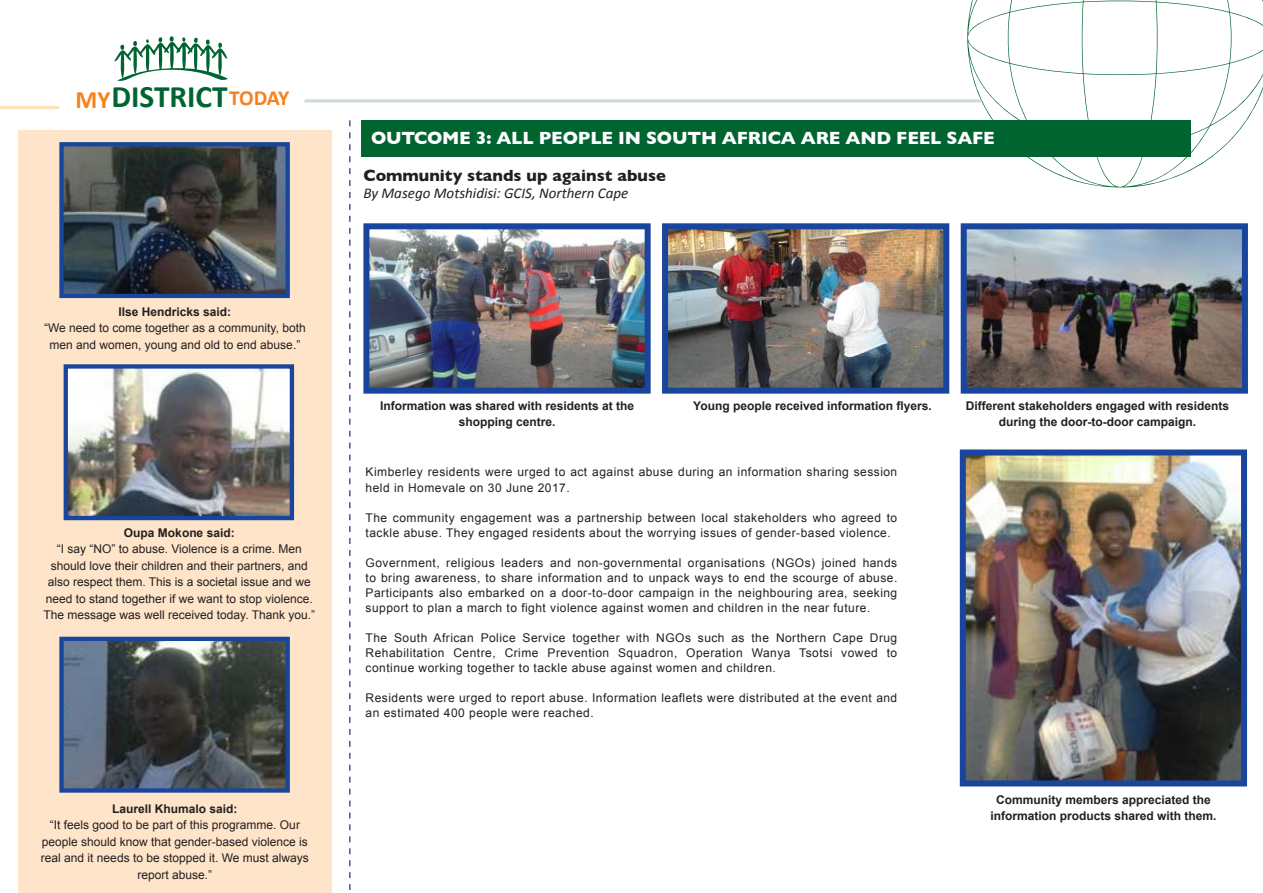
<style>
.page{position:relative;width:1263px;height:893px;background:#fff}
.page>*{position:absolute;margin:0;border:0;box-sizing:border-box;transform-origin:0 0}
.t1{font:700 31.35px "Calibri";color:#006431}
.t2{font:700 25.05px "Calibri";color:#f58220}
.t3{font:700 21.6px "Calibri";letter-spacing:-.025em;color:#f58220}
.t4{font:700 18px "Gill Sans";letter-spacing:-.01em;color:#fff}
.t5{font:700 16.5px "Gill Sans";color:#231f20}
.t6{font:italic 15px "Calibri";color:#231f20}
.t7{font:12px/15px "Arial";letter-spacing:.04em;color:#231f20}
.t8{font:12px/16.5px "Arial";color:#231f20;text-align:center}
.t9{font:700 12px/16.5px "Arial";color:#231f20;text-align:center}
</style>
<div class="page">
<div style="left:18px;top:131px;width:314px;height:762px;background:#fee4c9"></div>
<hr style="left:0;top:106px;width:59px;height:3px;background:#fee2b7">
<svg style="left:967px;top:0;width:296px;height:187px"></svg>
<svg style="left:349px;top:120px;width:2px;height:770px"></svg>
<hr style="left:304px;top:99px;width:677px;height:3px;background:#ccdcd0">
<svg style="left:115px;top:36px;width:113px;height:45px"></svg>
<div style="left:361px;top:120px;width:829px;height:37px;background:#006431"></div>
<img style="left:64px;top:147px;width:221px;height:146px">
<div style="left:59px;top:142px;width:231px;height:156px;border:4px solid #1a459c"></div>
<img style="left:370px;top:230px;width:274px;height:157px">
<div style="left:363px;top:223px;width:288px;height:171px;border:6px solid #1a459c"></div>
<img style="left:669px;top:230px;width:273px;height:157px">
<div style="left:662px;top:223px;width:287px;height:171px;border:6px solid #1a459c"></div>
<img style="left:968px;top:230px;width:273px;height:157px">
<div style="left:961px;top:223px;width:287px;height:171px;border:6px solid #1a459c"></div>
<img style="left:967px;top:456px;width:273px;height:323px">
<div style="left:960px;top:449px;width:287px;height:337px;border:6px solid #1a459c"></div>
<img style="left:69px;top:369px;width:220px;height:146px">
<div style="left:64px;top:364px;width:230px;height:156px;border:4px solid #1a459c"></div>
<img style="left:64px;top:642px;width:221px;height:146px">
<div style="left:59px;top:637px;width:231px;height:156px;border:4px solid #1a459c"></div>
<p class="t2" style="left:75px;top:83px;width:36px">MY</p>
<p class="t1" style="left:111px;top:77px;width:118px">DISTRICT</p>
<p class="t3" style="left:229px;top:84px;width:62px">TODAY</p>
<p class="t9" style="left:119px;top:304px;width:114px">Ilse Hendricks said:</p>
<p class="t8" style="left:44px;top:320px;width:263px">“We need to come together as a community, both men and women, young and old to end abuse.”</p>
<p class="t9" style="left:124px;top:524px;width:112px">Oupa Mokone said:</p>
<p class="t8" style="left:43px;top:541px;width:273px">“I say “NO” to abuse. Violence is a crime. Men should love their children and their partners, and also respect them. This is a societal issue and we need to stand together if we want to stop violence.<br>The message was well received today. Thank you.”</p>
<p class="t9" style="left:112px;top:801px;width:127px">Laurell Khumalo said:</p>
<p class="t8" style="left:41px;top:817px;width:269px">“It feels good to be part of this programme. Our people should know that gender-based violence is real and it needs to be stopped it. We must always report abuse.”</p>
<p class="t4" style="left:371px;top:124px;width:625px">OUTCOME 3: ALL PEOPLE IN SOUTH AFRICA ARE AND FEEL SAFE</p>
<p class="t5" style="left:363px;top:163px;width:304px">Community stands up against abuse</p>
<p class="t6" style="left:363px;top:183px;width:266px">By Masego Motshidisi: GCIS, Northern Cape</p>
<p class="t9" style="left:380px;top:398px;width:256px">Information was shared with residents at the shopping centre.</p>
<p class="t9" style="left:693px;top:398px;width:240px">Young people received information flyers.</p>
<p class="t9" style="left:966px;top:398px;width:265px">Different stakeholders engaged with residents during the door-to-door campaign.</p>
<p class="t7" style="left:366px;top:465px;width:533px">Kimberley residents were urged to act against abuse during an information sharing session held in Homevale on 30 June 2017.</p>
<p class="t7" style="left:366px;top:510px;width:533px">The community engagement was a partnership between local stakeholders who agreed to tackle abuse. They engaged residents about the worrying issues of gender-based violence.</p>
<p class="t7" style="left:366px;top:555px;width:533px;text-align:justify">Government, religious leaders and non-governmental organisations (NGOs) joined hands to bring awareness, to share information and to unpack ways to end the scourge of abuse.<br>Participants also embarked on a door-to-door campaign in the neighbouring area, seeking support to plan a march to fight violence against women and children in the near future.</p>
<p class="t7" style="left:366px;top:630px;width:533px;text-align:justify">The South African Police Service together with NGOs such as the Northern Cape Drug Rehabilitation Centre, Crime Prevention Squadron, Operation Wanya Tsotsi vowed to continue working together to tackle abuse against women and children.</p>
<p class="t7" style="left:366px;top:690px;width:533px">Residents were urged to report abuse. Information leaflets were distributed at the event and an estimated 400 people were reached.</p>
<p class="t9" style="left:990px;top:791px;width:228px">Community members appreciated the information products shared with them.</p>
</div>
